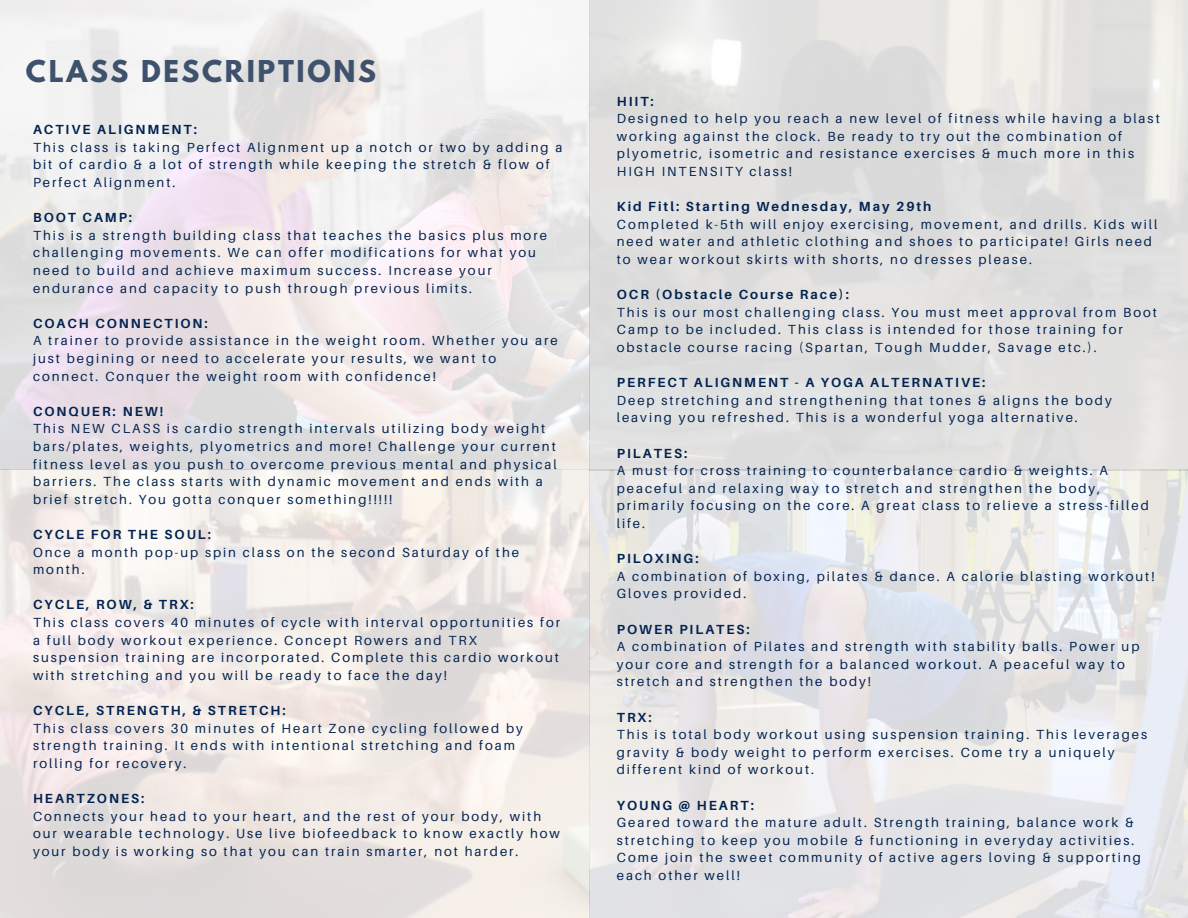
<style>
.page{position:relative;width:1188px;height:918px;background:#fff}
.page>*{position:absolute;margin:0;border:0;box-sizing:border-box;transform-origin:0 0}
.t1{font:700 26.7px "League Spartan";letter-spacing:.1em;color:#3f526d}
.t2{font:13.2px/17.5px "Aileron";letter-spacing:.15em;color:#022350}
.t3{font:700 13.2px "Aileron";letter-spacing:.15em;color:#022350}
</style>
<div class="page">
<img style="left:0;top:0;width:1188px;height:918px">
<p class="t1" style="left:26px;top:58px;width:352px">CLASS DESCRIPTIONS</p>
<p class="t3" style="left:33px;top:121px;width:165px">ACTIVE ALIGNMENT:</p>
<p class="t2" style="left:33px;top:138px;width:531px">This class is taking Perfect Alignment up a notch or two by adding a bit of cardio &amp; a lot of strength while keeping the stretch &amp; flow of<br>Perfect Alignment.</p>
<p class="t3" style="left:33px;top:209px;width:101px">BOOT CAMP:</p>
<p class="t2" style="left:33px;top:226px;width:515px">This is a strength building class that teaches the basics plus more challenging movements. We can offer modifications for what you need to build and achieve maximum success. Increase your endurance and capacity to push through previous limits.</p>
<p class="t3" style="left:33px;top:315px;width:176px">COACH CONNECTION:</p>
<p class="t2" style="left:33px;top:332px;width:526px">A trainer to provide assistance in the weight room. Whether you are just begining or need to accelerate your results, we want to connect. Conquer the weight room with confidence!</p>
<p class="t3" style="left:33px;top:403px;width:132px">CONQUER: NEW!</p>
<p class="t2" style="left:33px;top:420px;width:525px">This NEW CLASS is cardio strength intervals utilizing body weight bars/plates, weights, plyometrics and more! Challenge your current fitness level as you push to overcome previous mental and physical barriers. The class starts with dynamic movement and ends with a brief stretch. You gotta conquer something!!!!!</p>
<p class="t3" style="left:33px;top:526px;width:180px">CYCLE FOR THE SOUL:</p>
<p class="t2" style="left:33px;top:543px;width:488px">Once a month pop-up spin class on the second Saturday of the month.</p>
<p class="t3" style="left:33px;top:597px;width:162px">CYCLE, ROW, &amp; TRX:</p>
<p class="t2" style="left:33px;top:613px;width:529px">This class covers 40 minutes of cycle with interval opportunities for a full body workout experience. Concept Rowers and TRX suspension training are incorporated. Complete this cardio workout with stretching and you will be ready to face the day!</p>
<p class="t3" style="left:33px;top:702px;width:254px">CYCLE, STRENGTH, &amp; STRETCH:</p>
<p class="t2" style="left:33px;top:719px;width:491px">This class covers 30 minutes of Heart Zone cycling followed by strength training. It ends with intentional stretching and foam rolling for recovery.</p>
<p class="t3" style="left:33px;top:790px;width:113px">HEARTZONES:</p>
<p class="t2" style="left:33px;top:807px;width:528px">Connects your head to your heart, and the rest of your body, with our wearable technology. Use live biofeedback to know exactly how your body is working so that you can train smarter, not harder.</p>
<p class="t3" style="left:617px;top:93px;width:39px">HIIT:</p>
<p class="t2" style="left:617px;top:110px;width:544px">Designed to help you reach a new level of fitness while having a blast working against the clock. Be ready to try out the combination of plyometric, isometric and resistance exercises &amp; much more in this HIGH INTENSITY class!</p>
<p class="t3" style="left:617px;top:198px;width:316px">Kid Fitl: Starting Wednesday, May 29th</p>
<p class="t2" style="left:617px;top:215px;width:542px">Completed k-5th will enjoy exercising, movement, and drills. Kids will need water and athletic clothing and shoes to participate! Girls need to wear workout skirts with shorts, no dresses please.</p>
<p class="t3" style="left:617px;top:286px;width:234px">OCR (Obstacle Course Race):</p>
<p class="t2" style="left:617px;top:303px;width:542px">This is our most challenging class. You must meet approval from Boot<br>Camp to be included. This class is intended for those training for obstacle course racing (Spartan, Tough Mudder, Savage etc.).</p>
<p class="t3" style="left:617px;top:374px;width:370px">PERFECT ALIGNMENT - A YOGA ALTERNATIVE:</p>
<p class="t2" style="left:617px;top:391px;width:497px">Deep stretching and strengthening that tones &amp; aligns the body leaving you refreshed. This is a wonderful yoga alternative.</p>
<p class="t3" style="left:617px;top:445px;width:72px">PILATES:</p>
<p class="t2" style="left:617px;top:462px;width:534px">A must for cross training to counterbalance cardio &amp; weights. A peaceful and relaxing way to stretch and strengthen the body, primarily focusing on the core. A great class to relieve a stress-filled life.</p>
<p class="t3" style="left:617px;top:550px;width:83px">PILOXING:</p>
<p class="t2" style="left:617px;top:567px;width:539px">A combination of boxing, pilates &amp; dance. A calorie blasting workout!<br>Gloves provided.</p>
<p class="t3" style="left:617px;top:621px;width:135px">POWER PILATES:</p>
<p class="t2" style="left:617px;top:638px;width:524px">A combination of Pilates and strength with stability balls. Power up your core and strength for a balanced workout. A peaceful way to stretch and strengthen the body!</p>
<p class="t3" style="left:617px;top:709px;width:36px">TRX:</p>
<p class="t2" style="left:617px;top:726px;width:532px">This is total body workout using suspension training. This leverages gravity &amp; body weight to perform exercises. Come try a uniquely different kind of workout.</p>
<p class="t3" style="left:617px;top:797px;width:139px">YOUNG @ HEART:</p>
<p class="t2" style="left:617px;top:814px;width:526px">Geared toward the mature adult. Strength training, balance work &amp; stretching to keep you mobile &amp; functioning in everyday activities.<br>Come join the sweet community of active agers loving &amp; supporting each other well!</p>
</div>
